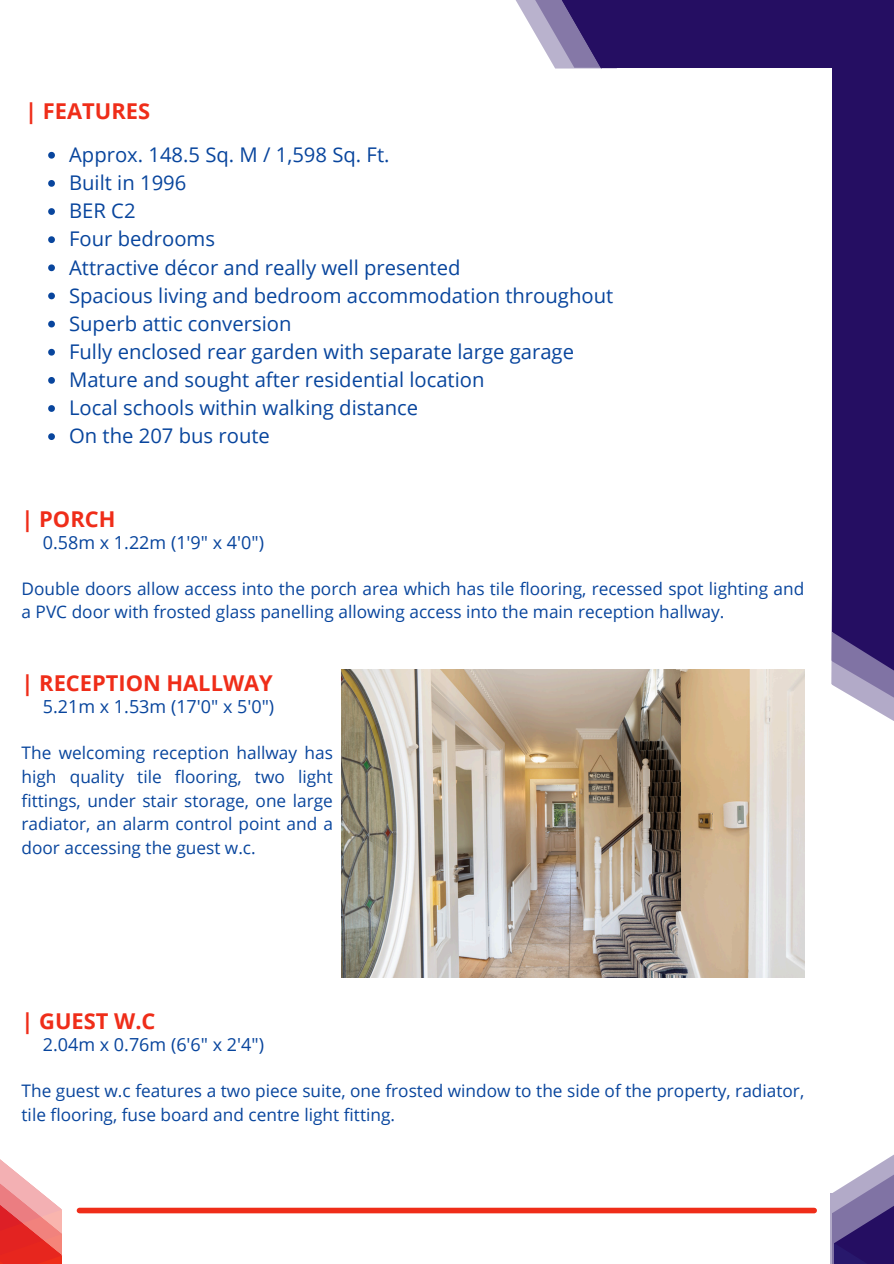
<style>
.page{position:relative;width:894px;height:1264px;background:#fff}
.page>*{position:absolute;margin:0;border:0;box-sizing:border-box;transform-origin:0 0}
.t1{font:700 21.9px "Open Sans";color:#ef2d19}
.t2{font:20.25px "Open Sans";color:#08459d}
.t3{font:18px "Open Sans";color:#08459d}
.t4{font:17.25px/23.7px "Open Sans";color:#08459d}
</style>
<div class="page">
<svg style="left:515px;top:0;width:13px;height:21px"></svg>
<svg style="left:528px;top:0;width:27px;height:68px;fill:#b9b2cd"></svg>
<div style="left:602px;top:0;width:291px;height:68px;background:#250e62"></div>
<svg style="left:831px;top:585px;width:62px;height:136px"></svg>
<div style="left:832px;top:0;width:61px;height:631px;background:#250e62"></div>
<svg style="left:832px;top:631px;width:61px;height:60px;background:#6c5d95"></svg>
<svg style="left:555px;top:0;width:62px;height:69px"></svg>
<svg style="left:830px;top:1155px;width:63px;height:108px"></svg>
<div style="left:79px;top:1207px;width:735px;height:6px;background:#ef2d19"></div>
<svg style="left:0;top:1159px;width:62px;height:104px"></svg>
<svg style="left:48px;top:152px;width:7px;height:7px"></svg>
<svg style="left:48px;top:180px;width:7px;height:7px"></svg>
<svg style="left:48px;top:208px;width:7px;height:7px"></svg>
<svg style="left:48px;top:236px;width:7px;height:7px"></svg>
<svg style="left:48px;top:264px;width:7px;height:7px"></svg>
<svg style="left:48px;top:292px;width:7px;height:7px"></svg>
<svg style="left:48px;top:321px;width:7px;height:6px"></svg>
<svg style="left:48px;top:349px;width:7px;height:6px"></svg>
<svg style="left:48px;top:377px;width:7px;height:7px"></svg>
<svg style="left:48px;top:405px;width:7px;height:7px"></svg>
<svg style="left:48px;top:433px;width:7px;height:7px"></svg>
<img style="left:341px;top:669px;width:463px;height:308px">
<p class="t1" style="left:25px;top:96px;width:126px">| FEATURES</p>
<p class="t2" style="left:69px;top:140px;width:322px">Approx. 148.5 Sq. M / 1,598 Sq. Ft.</p>
<h1 class="t2" style="left:69px;top:168px;width:119px">Built in 1996</h1>
<p class="t2" style="left:69px;top:197px;width:68px">BER C2</p>
<p class="t2" style="left:69px;top:225px;width:147px">Four bedrooms</p>
<p class="t2" style="left:69px;top:253px;width:393px">Attractive décor and really well presented</p>
<p class="t2" style="left:69px;top:281px;width:545px">Spacious living and bedroom accommodation throughout</p>
<p class="t2" style="left:69px;top:309px;width:224px">Superb attic conversion</p>
<p class="t2" style="left:69px;top:337px;width:506px">Fully enclosed rear garden with separate large garage</p>
<p class="t2" style="left:69px;top:365px;width:417px">Mature and sought after residential location</p>
<p class="t2" style="left:69px;top:393px;width:350px">Local schools within walking distance</p>
<p class="t2" style="left:69px;top:422px;width:202px">On the 207 bus route</p>
<h1 class="t1" style="left:22px;top:503px;width:95px">| PORCH</h1>
<p class="t3" style="left:43px;top:529px;width:223px">0.58m x 1.22m (1'9" x 4'0")</p>
<p class="t4" style="left:22px;top:576px;width:784px">Double doors allow access into the porch area which has tile flooring, recessed spot lighting and a PVC door with frosted glass panelling allowing access into the main reception hallway.</p>
<p class="t1" style="left:22px;top:667px;width:253px">| RECEPTION HALLWAY</p>
<h1 class="t3" style="left:43px;top:693px;width:233px">5.21m x 1.53m (17'0" x 5'0")</h1>
<p class="t4" style="left:22px;top:740px;width:313px;text-align:justify">The welcoming reception hallway has high quality tile flooring, two light fittings, under stair storage, one large radiator, an alarm control point and a door accessing the guest w.c.</p>
<p class="t1" style="left:22px;top:1005px;width:135px">| GUEST W.C</p>
<h1 class="t3" style="left:43px;top:1031px;width:223px">2.04m x 0.76m (6'6" x 2'4")</h1>
<p class="t4" style="left:22px;top:1078px;width:784px">The guest w.c features a two piece suite, one frosted window to the side of the property, radiator, tile flooring, fuse board and centre light fitting.</p>
</div>
